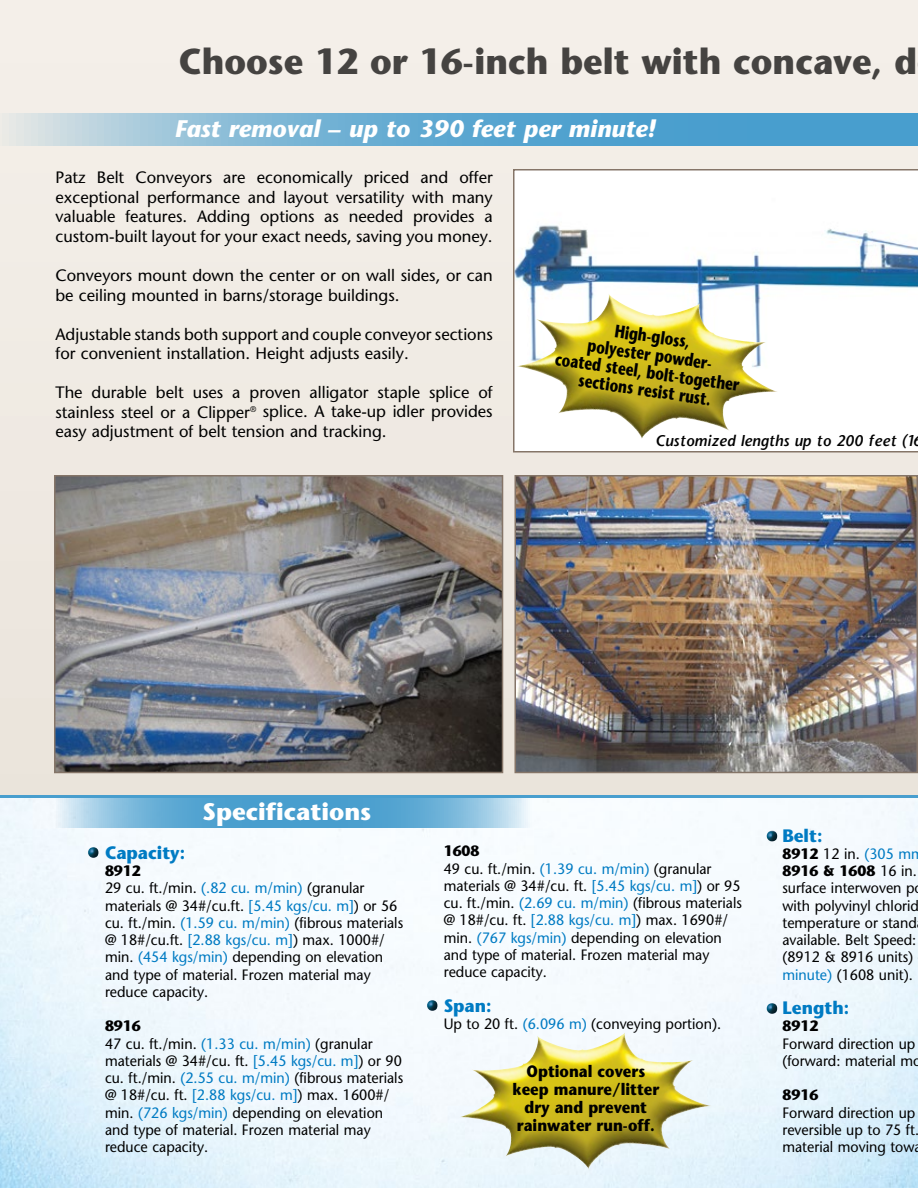
<style>
.page{position:relative;width:918px;height:1188px;background:#fff}
.page>*{position:absolute;margin:0;border:0;box-sizing:border-box;transform-origin:0 0}
.t1{font:700 36px "Stone Sans";color:#454341;scale:.95 1}
.t2{font:italic 700 24px "Stone Sans";color:#fff}
.t3{font:700 24px "Stone Sans";color:#fff}
.t4{font:700 18px/18px "Stone Sans";color:#000;text-align:center;scale:.75 1}
.t5{font:700 18px "Stone Sans";color:#007bc3;scale:.95 1}
.t6{font:16.5px/19.5px "Stone Sans";color:#000;text-align:justify}
.t7{font:700 16.5px/18px "Stone Sans";color:#000;text-align:center;scale:.9 1}
.t8{font:15px/17.2px "Stone Sans";color:#000;scale:.95 1}
.t9{font:italic 15px "Stone Sans Semi Boold";color:#000;scale:.95 1}
.t10{font:700 15px "Stone Sans";color:#000;scale:.95 1}
.s1{font-weight:700}
.s2{color:#007bc3}
</style>
<div class="page">
<hr style="left:0;top:795px;width:918px;height:3px;background:#489ece">
<svg style="left:54px;top:798px;width:477px;height:30px;background:#72b4d9"></svg>
<svg style="left:0;top:113px;width:918px;height:33px;background:#70b0d3"></svg>
<svg style="left:513px;top:169px;width:405px;height:284px"></svg>
<img style="left:57px;top:478px;width:443px;height:292px">
<div style="left:54px;top:475px;width:449px;height:298px;border:2px solid #857568"></div>
<svg style="left:88px;top:847px;width:11px;height:11px"></svg>
<svg style="left:427px;top:1000px;width:11px;height:11px"></svg>
<svg style="left:767px;top:831px;width:10px;height:10px"></svg>
<svg style="left:767px;top:1003px;width:10px;height:11px"></svg>
<img style="left:517px;top:478px;width:398px;height:292px">
<div style="left:514px;top:475px;width:404px;height:298px;border:2px solid #857568"></div>
<img style="left:516px;top:294px;width:262px;height:145px">
<img style="left:459px;top:1032px;width:253px;height:137px">
<h1 class="t1" style="left:179px;top:39px;width:779px">Choose 12 or 16-inch belt with concave, d</h1>
<h2 class="t2" style="left:175px;top:114px;width:482px">Fast removal – up to 390 feet per minute!</h2>
<p class="t6" style="left:56px;top:168px;width:439px">Patz Belt Conveyors are economically priced and offer exceptional performance and layout versatility with many valuable features. Adding options as needed provides a custom-built layout for your exact needs, saving you money.</p>
<p class="t6" style="left:56px;top:265px;width:439px">Conveyors mount down the center or on wall sides, or can be ceiling mounted in barns/storage buildings.</p>
<p class="t6" style="left:56px;top:324px;width:439px">Adjustable stands both support and couple conveyor sections for convenient installation. Height adjusts easily.</p>
<p class="t6" style="left:55px;top:382px;width:439px">The durable belt uses a proven alligator staple splice of stainless steel or a Clipper<sup>®</sup> splice. A take-up idler provides easy adjustment of belt tension and tracking.</p>
<p class="t4" style="left:562px;top:314px;width:249px;rotate:8deg">High-gloss,<br>polyester powder-<br>coated steel, bolt-together sections resist rust.</p>
<p class="t9" style="left:655px;top:430px;width:282px">Customized lengths up to 200 feet (16</p>
<h2 class="t3" style="left:203px;top:796px;width:170px">Specifications</h2>
<p class="t5" style="left:105px;top:841px;width:86px">Capacity:</p>
<p class="t8" style="left:105px;top:862px;width:315px"><span class="s1">8912<br></span>29 cu. ft./min. <span class="s2">(.82 cu. m/min)</span> (granular materials @ 34#/cu.ft. <span class="s2">[5.45 kgs/cu. m]</span>) or 56 cu. ft./min. <span class="s2">(1.59 cu. m/min)</span> (fibrous materials @ 18#/cu.ft. <span class="s2">[2.88 kgs/cu. m]</span>) max. 1000#/ min. <span class="s2">(454 kgs/min)</span> depending on elevation and type of material. Frozen material may reduce capacity.</p>
<p class="t8" style="left:105px;top:1017px;width:315px"><span class="s1">8916<br></span>47 cu. ft./min. <span class="s2">(1.33 cu. m/min)</span> (granular materials @ 34#/cu. ft. <span class="s2">[5.45 kgs/cu. m]</span>) or 90 cu. ft./min. <span class="s2">(2.55 cu. m/min)</span> (fibrous materials @ 18#/cu. ft. <span class="s2">[2.88 kgs/cu. m]</span>) max. 1600#/ min. <span class="s2">(726 kgs/min)</span> depending on elevation and type of material. Frozen material may reduce capacity.</p>
<p class="t8" style="left:444px;top:842px;width:315px"><span class="s1">1608<br></span>49 cu. ft./min. <span class="s2">(1.39 cu. m/min)</span> (granular materials @ 34#/cu. ft. <span class="s2">[5.45 kgs/cu. m]</span>) or 95 cu. ft./min. <span class="s2">(2.69 cu. m/min)</span> (fibrous materials @ 18#/cu. ft. <span class="s2">[2.88 kgs/cu. m]</span>) max. 1690#/ min. <span class="s2">(767 kgs/min)</span> depending on elevation and type of material. Frozen material may reduce capacity.</p>
<p class="t5" style="left:444px;top:994px;width:52px">Span:</p>
<p class="t8" style="left:444px;top:1015px;width:294px">Up to 20 ft. <span class="s2">(6.096 m)</span> (conveying portion).</p>
<p class="t7" style="left:512px;top:1062px;width:165px">Optional covers keep manure/litter dry and prevent rainwater run-off.</p>
<p class="t5" style="left:782px;top:824px;width:44px">Belt:</p>
<p class="t8" style="left:782px;top:845px;width:151px"><span class="s1">8912</span> 12 in. <span class="s2">(305 mm<br></span><span class="s1">8916 &amp; 1608</span> 16 in. surface interwoven p with polyvinyl chlorid temperature or stand available. Belt Speed: (8912 &amp; 8916 units) <span class="s2">minute)</span> (1608 unit).</p>
<p class="t5" style="left:782px;top:996px;width:72px">Length:</p>
<p class="t10" style="left:782px;top:1017px;width:39px">8912</p>
<p class="t8" style="left:782px;top:1035px;width:148px">Forward direction up (forward: material mo</p>
<p class="t10" style="left:782px;top:1086px;width:39px">8916</p>
<p class="t8" style="left:782px;top:1104px;width:145px">Forward direction up reversible up to 75 ft. material moving tow</p>
</div>
